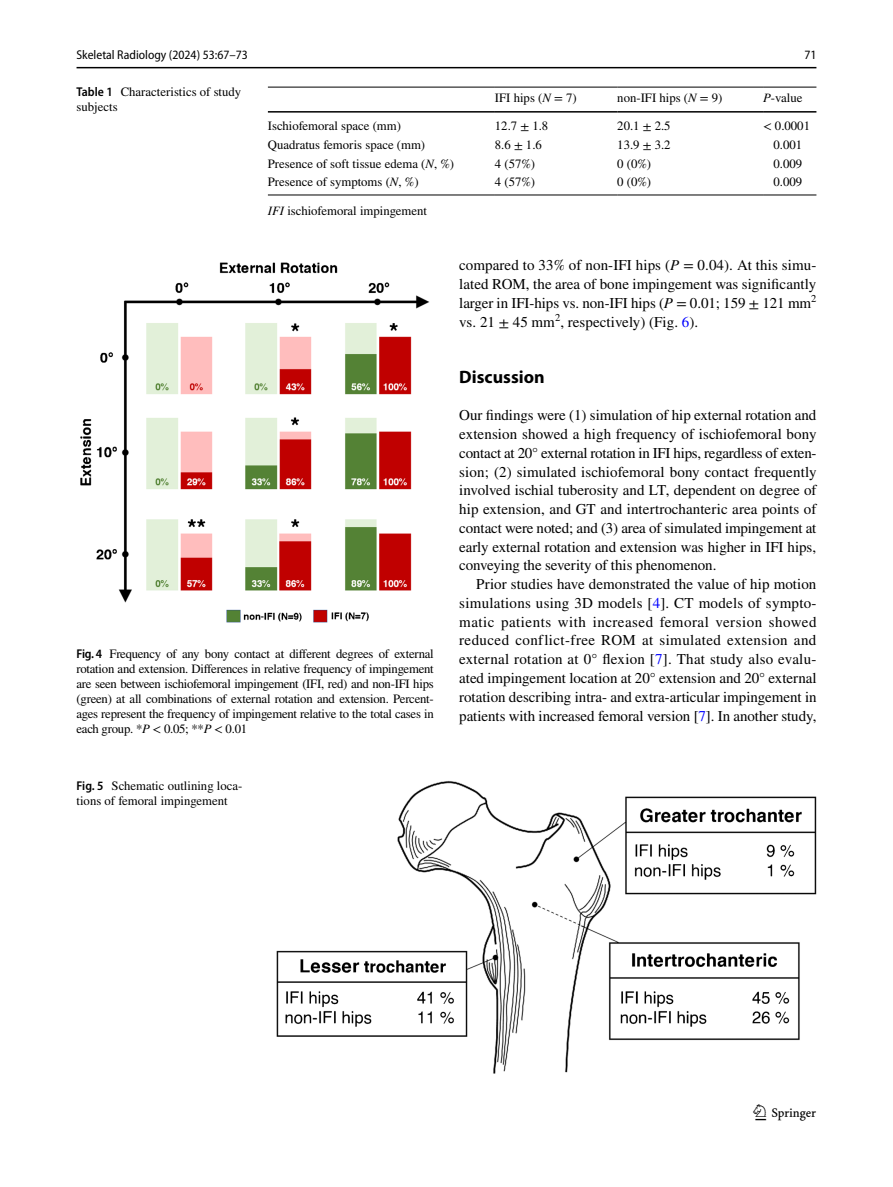
<style>
.page{position:relative;width:893px;height:1187px;background:#fff}
.page>*{position:absolute;margin:0;border:0;box-sizing:border-box;transform-origin:0 0}
.t1{font:22.5px "Springnew Regular 3";color:#000}
.t2{font:700 18px "Myriad Pro";color:#000}
.t3{font:15px/18.8px "STIX";letter-spacing:-.005em;color:#000;text-align:justify}
.t4{font:12.75px/15px "STIX";color:#000}
.t5{font:semi-condensed 12.75px "Myriad Pro";color:#000}
.s1{font-family:"Myriad Pro";font-weight:600;font-stretch:semi-condensed}
.s2{font-style:italic}
.s3{color:#00f}
</style>
<div class="page">
<hr style="left:77px;top:67px;width:739px;height:1px;background:#000">
<hr style="left:268px;top:87px;width:227px;height:1px;background:#000">
<hr style="left:268px;top:111px;width:227px;height:2px;background:#000">
<hr style="left:495px;top:87px;width:122px;height:1px;background:#000">
<hr style="left:495px;top:111px;width:122px;height:2px;background:#000">
<hr style="left:617px;top:87px;width:146px;height:1px;background:#000">
<hr style="left:617px;top:111px;width:146px;height:2px;background:#000">
<hr style="left:763px;top:87px;width:53px;height:1px;background:#000">
<hr style="left:763px;top:111px;width:53px;height:2px;background:#000">
<hr style="left:268px;top:194px;width:227px;height:1px;background:#000">
<hr style="left:495px;top:194px;width:122px;height:1px;background:#000">
<hr style="left:617px;top:194px;width:146px;height:1px;background:#000">
<hr style="left:763px;top:194px;width:53px;height:1px;background:#000">
<img style="left:81px;top:262px;width:348px;height:360px">
<img style="left:276px;top:780px;width:540px;height:293px">
<p class="t5" style="left:77px;top:48px;width:173px">Skeletal Radiology (2024) 53:67–73</p>
<p class="t5" style="left:804px;top:48px;width:14px">71</p>
<p class="t4" style="left:77px;top:85px;width:166px"><span class="s1">Table 1</span> Characteristics of study subjects</p>
<p class="t4" style="left:495px;top:91px;width:83px">IFI hips (<span class="s2">N</span> = 7)</p>
<p class="t4" style="left:617px;top:91px;width:107px">non-IFI hips (<span class="s2">N</span> = 9)</p>
<p class="t4" style="left:763px;top:91px;width:41px"><span class="s2">P</span>-value</p>
<p class="t4" style="left:268px;top:119px;width:135px">Ischiofemoral space (mm)</p>
<p class="t4" style="left:495px;top:119px;width:55px">12.7 ± 1.8</p>
<p class="t4" style="left:617px;top:119px;width:55px">20.1 ± 2.5</p>
<p class="t4" style="left:763px;top:119px;width:48px">&lt; 0.0001</p>
<p class="t4" style="left:268px;top:138px;width:159px">Quadratus femoris space (mm)</p>
<p class="t4" style="left:495px;top:138px;width:48px">8.6 ± 1.6</p>
<p class="t4" style="left:617px;top:138px;width:55px">13.9 ± 3.2</p>
<p class="t4" style="left:773px;top:138px;width:30px">0.001</p>
<p class="t4" style="left:268px;top:157px;width:188px">Presence of soft tissue edema (<span class="s2">N</span>, %)</p>
<p class="t4" style="left:495px;top:157px;width:42px">4 (57%)</p>
<p class="t4" style="left:617px;top:157px;width:35px">0 (0%)</p>
<p class="t4" style="left:773px;top:157px;width:30px">0.009</p>
<p class="t4" style="left:268px;top:175px;width:152px">Presence of symptoms (<span class="s2">N</span>, %)</p>
<p class="t4" style="left:495px;top:175px;width:42px">4 (57%)</p>
<p class="t4" style="left:617px;top:175px;width:35px">0 (0%)</p>
<p class="t4" style="left:773px;top:175px;width:30px">0.009</p>
<p class="t4" style="left:268px;top:204px;width:161px"><span class="s2">IFI</span> ischiofemoral impingement</p>
<p class="t3" style="left:459px;top:257px;width:359px">compared to 33% of non-IFI hips (<span class="s2">P</span> = 0.04). At this simu&shy;lated ROM, the area of bone impingement was significantly larger in IFI-hips vs. non-IFI hips (<span class="s2">P</span> = 0.01; 159 ± 121 mm<sup>2 </sup>vs. 21 ± 45 mm<sup>2</sup>, respectively) (Fig. <span class="s3">6</span>).</p>
<p class="t4" style="left:77px;top:646px;width:359px;text-align:justify"><span class="s1">Fig. 4</span> Frequency of any bony contact at different degrees of external rotation and extension. Differences in relative frequency of impingement are seen between ischiofemoral impingement (IFI, red) and non-IFI hips (green) at all combinations of external rotation and extension. Percent&shy;ages represent the frequency of impingement relative to the total cases in each group. *<span class="s2">P</span> &lt; 0.05; **<span class="s2">P</span> &lt; 0.01</p>
<p class="t4" style="left:77px;top:779px;width:167px"><span class="s1">Fig. 5</span> Schematic outlining loca&shy;tions of femoral impingement</p>
<p class="t2" style="left:459px;top:365px;width:87px">Discussion</p>
<p class="t3" style="left:459px;top:407px;width:359px">Our findings were (1) simulation of hip external rotation and extension showed a high frequency of ischiofemoral bony contact at 20° external rotation in IFI hips, regardless of exten&shy;sion; (2) simulated ischiofemoral bony contact frequently involved ischial tuberosity and LT, dependent on degree of hip extension, and GT and intertrochanteric area points of contact were noted; and (3) area of simulated impingement at early external rotation and extension was higher in IFI hips, conveying the severity of this phenomenon.</p>
<p class="t3" style="left:459px;top:575px;width:359px;text-indent:17px">Prior studies have demonstrated the value of hip motion simulations using 3D models [<span class="s3">4</span>]. CT models of sympto&shy;matic patients with increased femoral version showed reduced conflict-free ROM at simulated extension and external rotation at 0° flexion [<span class="s3">7</span>]. That study also evalu&shy;ated impingement location at 20° extension and 20° external rotation describing intra- and extra-articular impingement in patients with increased femoral version [<span class="s3">7</span>]. In another study,</p>
<h1 class="t1" style="left:755px;top:1104px;width:62px">1 3</h1>
</div>
